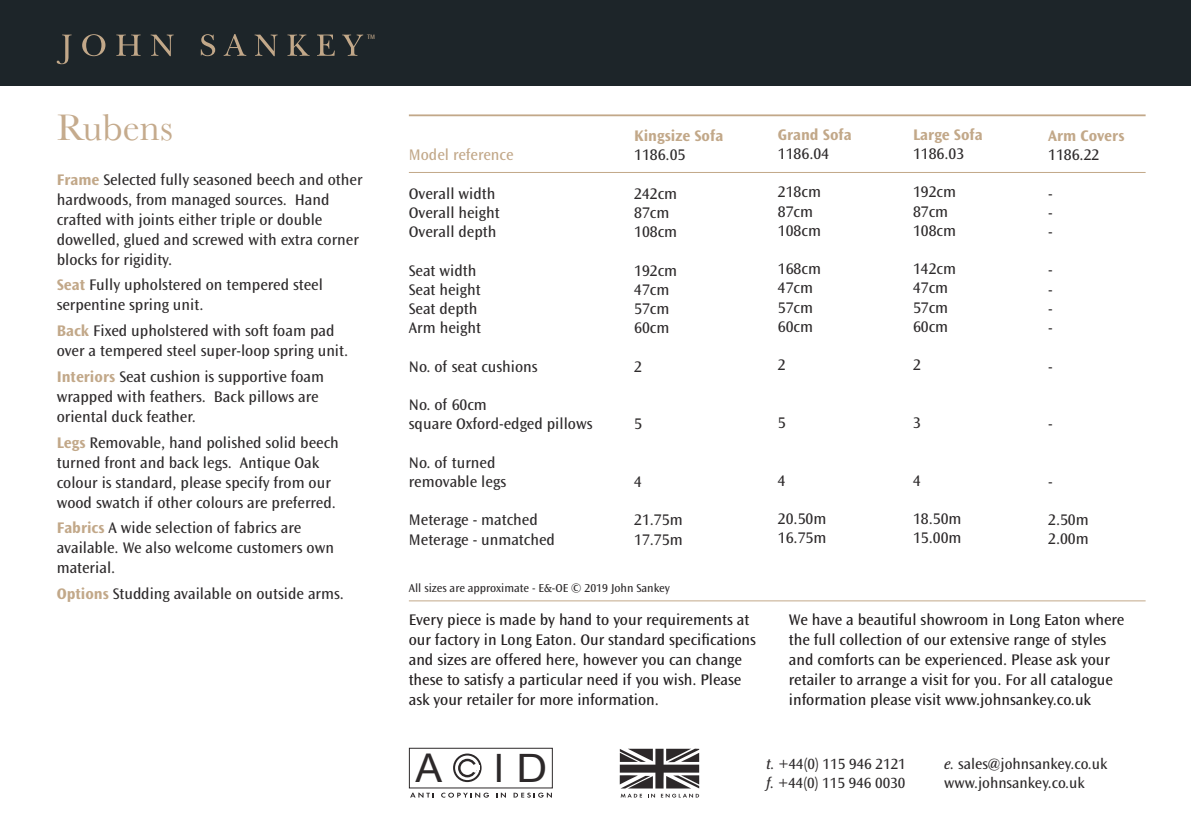
<style>
.page{position:relative;width:1191px;height:840px;background:#fff}
.page>*{position:absolute;margin:0;border:0;box-sizing:border-box;transform-origin:0 0}
.t1{font:39.6px "Arial";color:#231f20}
.t2{font:39px "Arial";color:#231f20}
.t3{font:38.6px "Baskerville";color:#c5ab8d}
.t4{font:16px/20px "Ocean Sans";color:#2e2b2c}
.t5{font:16px/20px "Ocean Sans";color:#231f20}
.t6{font:700 16px/19.2px "Ocean Sans";color:#c2a889}
.t7{font:16px "Ocean Sans";color:#c2a889}
.t8{font:15.4px "Ocean Sans";color:#2e2b2c}
.t9{font:12px "Ocean Sans";color:#2e2b2c}
.t10{font:6.6px "Ocean Sans";color:#c2a889}
.s1{font-weight:700;color:#c2a889}
.s2{font-weight:400;color:#2e2b2c}
.s3{font-style:italic}
</style>
<div class="page">
<svg style="left:619px;top:749px;width:81px;height:40px"></svg>
<svg style="left:620px;top:748px;width:79px;height:49px"></svg>
<div style="left:409px;top:747px;width:144px;height:41px;border:1px solid #231f20"></div>
<svg style="left:452px;top:751px;width:31px;height:32px"></svg>
<svg style="left:454px;top:754px;width:26px;height:26px"></svg>
<div style="left:453px;top:753px;width:28px;height:28px;border:2px solid #231f20;border-radius:50%"></div>
<svg style="left:458px;top:758px;width:19px;height:19px"></svg>
<svg style="left:460px;top:760px;width:14px;height:14px"></svg>
<hr style="left:465px;top:765px;width:14px;height:4px;background:#fff">
<svg style="left:410px;top:792px;width:24px;height:5px"></svg>
<svg style="left:441px;top:792px;width:48px;height:5px"></svg>
<svg style="left:496px;top:792px;width:10px;height:5px"></svg>
<svg style="left:513px;top:792px;width:39px;height:5px"></svg>
<svg style="left:468px;top:762px;width:10px;height:10px"></svg>
<div style="left:0;top:0;width:1191px;height:85px;background:#1d2529"></div>
<svg style="left:57px;top:35px;width:15px;height:29px"></svg>
<svg style="left:82px;top:34px;width:23px;height:22px"></svg>
<svg style="left:116px;top:35px;width:25px;height:21px"></svg>
<svg style="left:151px;top:35px;width:23px;height:21px"></svg>
<svg style="left:201px;top:34px;width:14px;height:22px"></svg>
<svg style="left:224px;top:34px;width:22px;height:22px"></svg>
<svg style="left:255px;top:35px;width:23px;height:21px"></svg>
<svg style="left:287px;top:35px;width:22px;height:21px"></svg>
<svg style="left:317px;top:35px;width:18px;height:21px"></svg>
<svg style="left:342px;top:35px;width:21px;height:21px"></svg>
<hr style="left:409px;top:114px;width:736px;height:2px;background:#c2a889">
<hr style="left:409px;top:172px;width:736px;height:1px;background:#c2a889">
<hr style="left:409px;top:600px;width:736px;height:1px;background:#c2a889">
<p class="t3" style="left:57px;top:105px;width:118px">Rubens</p>
<p class="t10" style="left:367px;top:34px;width:10px">TM</p>
<p class="t4" style="left:57px;top:169px;width:307px"><span class="s1">Frame</span> Selected fully seasoned beech and other hardwoods, from managed sources. Hand crafted with joints either triple or double dowelled, glued and screwed with extra corner blocks for rigidity.</p>
<p class="t4" style="left:57px;top:275px;width:268px"><span class="s1">Seat</span> Fully upholstered on tempered steel serpentine spring unit.</p>
<p class="t4" style="left:57px;top:321px;width:293px"><span class="s1">Back</span> Fixed upholstered with soft foam pad over a tempered steel super-loop spring unit.</p>
<p class="t4" style="left:57px;top:366px;width:269px"><span class="s1">Interiors</span> Seat cushion is supportive foam wrapped with feathers. Back pillows are oriental duck feather.</p>
<p class="t4" style="left:57px;top:432px;width:284px"><span class="s1">Legs</span> Removable, hand polished solid beech turned front and back legs. Antique Oak colour is standard, please specify from our wood swatch if other colours are preferred.</p>
<p class="t4" style="left:57px;top:518px;width:279px"><span class="s1">Fabrics</span> A wide selection of fabrics are available. We also welcome customers own material.</p>
<p class="t4" style="left:57px;top:583px;width:289px"><span class="s1">Options</span> Studding available on outside arms.</p>
<p class="t7" style="left:409px;top:146px;width:106px">Model reference</p>
<p class="t4" style="left:409px;top:183px;width:88px">Overall width</p>
<p class="t4" style="left:409px;top:203px;width:92px">Overall height</p>
<p class="t4" style="left:409px;top:222px;width:89px">Overall depth</p>
<p class="t4" style="left:409px;top:260px;width:69px">Seat width</p>
<p class="t4" style="left:409px;top:279px;width:73px">Seat height</p>
<p class="t4" style="left:409px;top:299px;width:70px">Seat depth</p>
<p class="t4" style="left:409px;top:318px;width:74px">Arm height</p>
<p class="t4" style="left:409px;top:356px;width:130px">No. of seat cushions</p>
<p class="t4" style="left:409px;top:395px;width:185px;line-height:19.2px">No. of 60cm<br>square Oxford-edged pillows</p>
<p class="t4" style="left:409px;top:453px;width:99px;line-height:19.2px">No. of turned removable legs</p>
<p class="t4" style="left:409px;top:510px;width:130px">Meterage - matched</p>
<p class="t4" style="left:409px;top:529px;width:148px">Meterage - unmatched</p>
<p class="t6" style="left:634px;top:126px;width:91px">Kingsize Sofa<br><span class="s2">1186.05</span></p>
<p class="t4" style="left:634px;top:183px;width:45px">242cm</p>
<p class="t4" style="left:634px;top:203px;width:37px">87cm</p>
<p class="t4" style="left:634px;top:222px;width:45px">108cm</p>
<p class="t4" style="left:634px;top:260px;width:45px">192cm</p>
<p class="t4" style="left:634px;top:279px;width:37px">47cm</p>
<p class="t4" style="left:634px;top:299px;width:37px">57cm</p>
<p class="t4" style="left:634px;top:318px;width:37px">60cm</p>
<p class="t4" style="left:634px;top:356px;width:9px">2</p>
<p class="t4" style="left:634px;top:414px;width:9px">5</p>
<p class="t4" style="left:634px;top:471px;width:9px">4</p>
<p class="t4" style="left:634px;top:510px;width:50px">21.75m</p>
<p class="t4" style="left:634px;top:529px;width:50px">17.75m</p>
<p class="t9" style="left:409px;top:581px;width:263px">All sizes are approximate - E&amp;-OE © 2019 John Sankey</p>
<p class="t6" style="left:778px;top:125px;width:75px">Grand Sofa</p>
<p class="t4" style="left:778px;top:144px;width:53px">1186.04</p>
<p class="t4" style="left:778px;top:182px;width:45px">218cm</p>
<p class="t4" style="left:778px;top:201px;width:37px">87cm</p>
<p class="t4" style="left:778px;top:221px;width:45px">108cm</p>
<p class="t4" style="left:778px;top:259px;width:45px">168cm</p>
<p class="t4" style="left:778px;top:278px;width:37px">47cm</p>
<p class="t4" style="left:778px;top:297px;width:37px">57cm</p>
<p class="t4" style="left:778px;top:317px;width:37px">60cm</p>
<p class="t4" style="left:778px;top:355px;width:9px">2</p>
<p class="t4" style="left:778px;top:413px;width:9px">5</p>
<p class="t4" style="left:778px;top:470px;width:9px">4</p>
<p class="t4" style="left:778px;top:509px;width:50px">20.50m</p>
<p class="t4" style="left:778px;top:528px;width:50px">16.75m</p>
<p class="t6" style="left:913px;top:125px;width:71px">Large Sofa</p>
<p class="t4" style="left:913px;top:144px;width:53px">1186.03</p>
<p class="t4" style="left:913px;top:182px;width:45px">192cm</p>
<p class="t4" style="left:913px;top:201px;width:37px">87cm</p>
<p class="t4" style="left:913px;top:221px;width:45px">108cm</p>
<p class="t4" style="left:913px;top:259px;width:45px">142cm</p>
<p class="t4" style="left:913px;top:278px;width:37px">47cm</p>
<p class="t4" style="left:913px;top:297px;width:37px">57cm</p>
<p class="t4" style="left:913px;top:317px;width:37px">60cm</p>
<p class="t4" style="left:913px;top:355px;width:9px">2</p>
<p class="t4" style="left:913px;top:413px;width:9px">3</p>
<p class="t4" style="left:913px;top:470px;width:9px">4</p>
<p class="t4" style="left:913px;top:509px;width:50px">18.50m</p>
<p class="t4" style="left:913px;top:528px;width:50px">15.00m</p>
<p class="t6" style="left:1048px;top:126px;width:78px">Arm Covers</p>
<p class="t4" style="left:1048px;top:145px;width:53px">1186.22</p>
<p class="t4" style="left:1048px;top:183px;width:6px">-</p>
<p class="t4" style="left:1048px;top:202px;width:6px">-</p>
<p class="t4" style="left:1048px;top:222px;width:6px">-</p>
<p class="t4" style="left:1048px;top:260px;width:6px">-</p>
<p class="t4" style="left:1048px;top:279px;width:6px">-</p>
<p class="t4" style="left:1048px;top:298px;width:6px">-</p>
<p class="t4" style="left:1048px;top:318px;width:6px">-</p>
<p class="t4" style="left:1048px;top:356px;width:6px">-</p>
<p class="t4" style="left:1048px;top:414px;width:6px">-</p>
<p class="t4" style="left:1048px;top:471px;width:6px">-</p>
<p class="t4" style="left:1048px;top:510px;width:42px">2.50m</p>
<p class="t4" style="left:1048px;top:529px;width:42px">2.00m</p>
<p class="t5" style="left:409px;top:609px;width:349px">Every piece is made by hand to your requirements at our factory in Long Eaton. Our standard specifications and sizes are offered here, however you can change these to satisfy a particular need if you wish. Please ask your retailer for more information.</p>
<p class="t5" style="left:789px;top:609px;width:337px">We have a beautiful showroom in Long Eaton where the full collection of our extensive range of styles and comforts can be experienced. Please ask your retailer to arrange a visit for you. For all catalogue information please visit www.johnsankey.co.uk</p>
<h1 class="t1" style="left:415px;top:741px;width:28px">A</h1>
<h2 class="t2" style="left:493px;top:742px;width:55px">I D</h2>
<p class="t8" style="left:766px;top:755px;width:141px"><span class="s3">t.</span> +44(0) 115 946 2121</p>
<p class="t8" style="left:944px;top:755px;width:165px"><span class="s3">e.</span> sales@johnsankey.co.uk</p>
<p class="t8" style="left:766px;top:773px;width:141px"><span class="s3">f.</span> +44(0) 115 946 0030</p>
<p class="t8" style="left:944px;top:773px;width:142px">www.johnsankey.co.uk</p>
</div>
